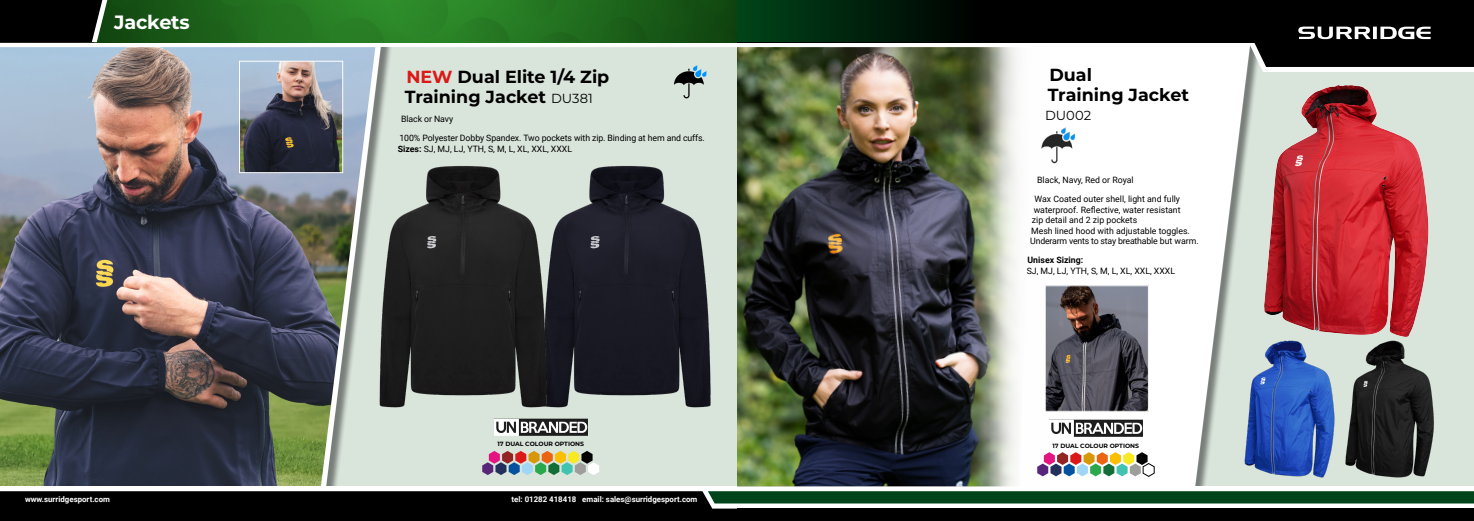
<style>
.page{position:relative;width:1474px;height:521px;background:#fff}
.page>*{position:absolute;margin:0;border:0;box-sizing:border-box;transform-origin:0 0}
.t1{font:700 19.25px "Montserrat";letter-spacing:-.01em;color:#fff}
.t2{font:700 17.5px/19.2px "Montserrat";color:#000}
.t3{font:13.12px "Montserrat";color:#000}
.t4{font:8.75px/10.5px "Roboto";color:#000}
.t5{font:8.75px "Roboto";letter-spacing:-.02em;color:#000}
.t6{font:700 8.75px "Roboto";color:#000}
.t7{font:700 7.88px "Roboto";color:#fff}
.t8{font:700 6.12px "Montserrat";color:#000}
.s1{color:#db1918}
.s2{font-weight:400;font-size:13.12px}
.s3{font-weight:700}
</style>
<div class="page">
<div style="left:393px;top:47px;width:344px;height:439px;background:#d9e4db"></div>
<img style="left:0;top:47px;width:375px;height:439px">
<div style="left:0;top:25px;width:563px;height:22px;background:linear-gradient(to right,#fff,#fff)"></div>
<div style="left:1262px;top:74px;width:211px;height:412px;background:#d9e4db"></div>
<svg style="left:947px;top:42px;width:304px;height:444px"></svg>
<img style="left:737px;top:47px;width:231px;height:439px">
<div style="left:977px;top:46px;width:87px;height:459px;background:#fff"></div>
<img style="left:968px;top:46px;width:49px;height:441px">
<div style="left:737px;top:0;width:736px;height:42px;background:#000"></div>
<svg style="left:1037px;top:452px;width:117px;height:25px"></svg>
<img style="left:1049px;top:417px;width:93px;height:22px">
<img style="left:1041px;top:126px;width:40px;height:44px">
<img style="left:1343px;top:340px;width:91px;height:139px">
<img style="left:1244px;top:340px;width:90px;height:138px">
<img style="left:1217px;top:83px;width:215px;height:257px">
<img style="left:1046px;top:287px;width:100px;height:123px">
<div style="left:1044px;top:285px;width:104px;height:127px;border:1px solid #fff"></div>
<svg style="left:0;top:491px;width:1473px;height:30px;background:#16241b"></svg>
<svg style="left:482px;top:451px;width:117px;height:24px;background:#a79e8a"></svg>
<img style="left:495px;top:416px;width:92px;height:21px">
<img style="left:552px;top:164px;width:163px;height:246px">
<img style="left:370px;top:164px;width:182px;height:246px">
<svg style="left:674px;top:65px;width:32px;height:33px"></svg>
<img style="left:241px;top:63px;width:100px;height:108px">
<div style="left:239px;top:61px;width:104px;height:112px;border:1px solid #fff"></div>
<svg style="left:184px;top:0;width:553px;height:42px;background:#216f1f"></svg>
<svg style="left:0;top:0;width:184px;height:42px;background:#102a0f"></svg>
<div style="left:737px;top:0;width:245px;height:42px;background:linear-gradient(to right,#00451a,#000)"></div>
<svg style="left:1236px;top:26px;width:237px;height:48px"></svg>
<svg style="left:1372px;top:27px;width:4px;height:12px"></svg>
<h1 class="t1" style="left:114px;top:8px;width:77px">Jackets</h1>
<h2 class="t2" style="left:405px;top:67px;width:206px"><span class="s1">NEW</span> Dual Elite 1/4 Zip<br>Training Jacket <span class="s2">DU381</span></h2>
<p class="t4" style="left:401px;top:113px;width:53px">Black or Navy</p>
<p class="t4" style="left:398px;top:132px;width:309px">100% Polyester Dobby Spandex. Two pockets with zip. Binding at hem and cuffs.<br><span class="s3">Sizes:</span> SJ, MJ, LJ, YTH, S, M, L, XL, XXL, XXXL</p>
<h2 class="t2" style="left:1047px;top:65px;width:143px">Dual<br>Training Jacket</h2>
<h3 class="t3" style="left:1045px;top:106px;width:48px">DU002</h3>
<p class="t4" style="left:1037px;top:174px;width:98px">Black, Navy, Red or Royal</p>
<p class="t4" style="left:1034px;top:193px;width:147px">Wax Coated outer shell, light and fully</p>
<p class="t4" style="left:1033px;top:204px;width:148px">waterproof. Reflective, water resistant</p>
<p class="t4" style="left:1031px;top:214px;width:107px">zip detail and 2 zip pockets</p>
<p class="t4" style="left:1031px;top:225px;width:160px">Mesh lined hood with adjustable toggles.</p>
<p class="t5" style="left:1030px;top:235px;width:170px">Underarm vents to stay breathable but warm.</p>
<p class="t6" style="left:1027px;top:254px;width:57px">Unisex Sizing:</p>
<p class="t4" style="left:1026px;top:265px;width:150px">SJ, MJ, LJ, YTH, S, M, L, XL, XXL, XXXL</p>
<p class="t8" style="left:497px;top:440px;width:88px">17 DUAL COLOUR OPTIONS</p>
<p class="t8" style="left:1052px;top:441px;width:88px">17 DUAL COLOUR OPTIONS</p>
<p class="t7" style="left:25px;top:494px;width:86px">www.surridgesport.com</p>
<p class="t7" style="left:511px;top:494px;width:187px">tel: 01282 418418 email: sales@surridgesport.com</p>
<p class="t7" style="left:25px;top:494px;width:103px">98 www.surridgesp rt.com</p>
</div>
